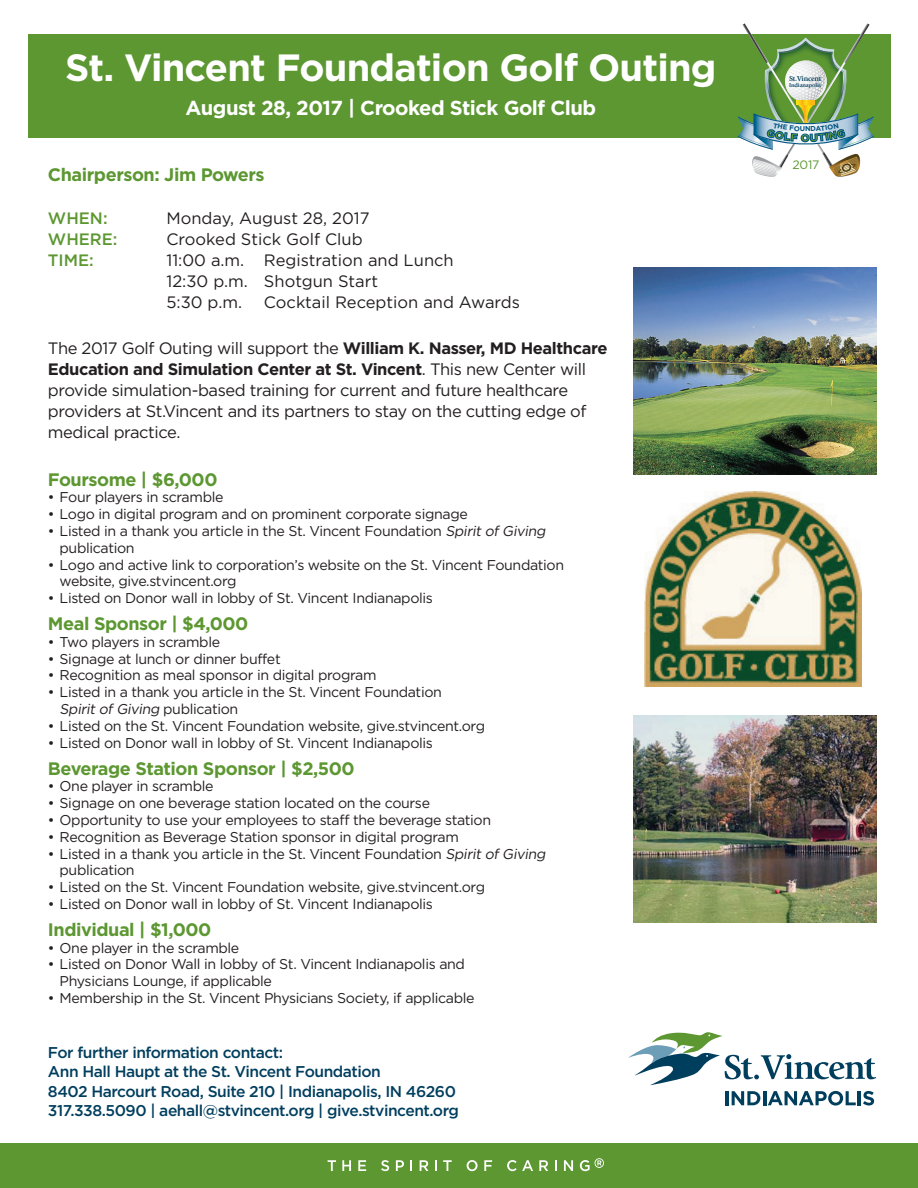
<style>
.page{position:relative;width:918px;height:1188px;background:#fff}
.page>*{position:absolute;margin:0;border:0;box-sizing:border-box;transform-origin:0 0}
.t1{font:700 37.95px "Gotham";letter-spacing:-.02em;color:#fff}
.t2{font:700 20.25px "Gotham";letter-spacing:-.025em;color:#fff}
.t3{font:700 18px "Gotham";letter-spacing:-.025em;color:#5c9731}
.t4{font:16.5px/21px "Gotham";letter-spacing:-.025em;color:#231f20}
.t5{font:16.5px/21px "Gotham";color:#231f20}
.t6{font:500 16.5px "Gotham";color:#5c9731}
.t7{font:500 15.6px/19.5px "Gotham";letter-spacing:-.03em;color:#003e5e}
.t8{font:14.25px/16.8px "Gotham";letter-spacing:-.025em;color:#231f20}
.t9{font:12.15px "Gotham";color:#5c9731}
.t10{font:900 10.65px "Gotham";color:#5c9731}
.t11{font:700 7.5px "Giovanni Std";letter-spacing:-.03em;color:#003e5e}
.t12{font:700 5.85px "Giovanni Std";letter-spacing:-.025em;color:#003e5e}
.s1{font-weight:700}
.s2{font-style:italic}
</style>
<div class="page">
<div style="left:1px;top:1143px;width:917px;height:45px;background:#5c9731"></div>
<svg style="left:328px;top:1160px;width:8px;height:11px"></svg>
<svg style="left:342px;top:1160px;width:9px;height:11px"></svg>
<svg style="left:358px;top:1160px;width:8px;height:11px"></svg>
<svg style="left:381px;top:1160px;width:8px;height:11px"></svg>
<svg style="left:396px;top:1160px;width:8px;height:11px"></svg>
<svg style="left:410px;top:1160px;width:2px;height:11px"></svg>
<svg style="left:420px;top:1160px;width:8px;height:11px"></svg>
<svg style="left:435px;top:1160px;width:2px;height:11px"></svg>
<svg style="left:443px;top:1160px;width:9px;height:11px"></svg>
<svg style="left:467px;top:1160px;width:11px;height:11px"></svg>
<svg style="left:484px;top:1160px;width:8px;height:11px"></svg>
<svg style="left:507px;top:1160px;width:26px;height:11px"></svg>
<svg style="left:539px;top:1160px;width:9px;height:11px"></svg>
<svg style="left:555px;top:1160px;width:2px;height:11px"></svg>
<svg style="left:564px;top:1160px;width:9px;height:11px"></svg>
<svg style="left:580px;top:1158px;width:24px;height:13px"></svg>
<div style="left:28px;top:35px;width:863px;height:103px;background:#5c9731"></div>
<svg style="left:628px;top:1032px;width:248px;height:53px"></svg>
<hr style="left:725px;top:1091px;width:3px;height:14px;background:#003e5e">
<svg style="left:732px;top:1091px;width:28px;height:14px"></svg>
<hr style="left:763px;top:1091px;width:3px;height:14px;background:#003e5e">
<svg style="left:768px;top:1091px;width:88px;height:15px"></svg>
<hr style="left:858px;top:1091px;width:3px;height:14px;background:#003e5e">
<svg style="left:863px;top:1091px;width:11px;height:15px"></svg>
<img style="left:634px;top:268px;width:242px;height:207px">
<img style="left:645px;top:492px;width:217px;height:195px">
<img style="left:634px;top:716px;width:242px;height:206px">
<svg style="left:738px;top:23px;width:136px;height:154px"></svg>
<h1 class="t1" style="left:65px;top:45px;width:653px">St. Vincent Foundation Golf Outing</h1>
<h2 class="t2" style="left:186px;top:96px;width:412px">August 28, 2017 | Crooked Stick Golf Club</h2>
<p class="t3" style="left:48px;top:164px;width:218px">Chairperson: Jim Powers</p>
<p class="t6" style="left:48px;top:209px;width:61px">WHEN:</p>
<p class="t5" style="left:166px;top:207px;width:205px">Monday, August 28, 2017</p>
<p class="t6" style="left:48px;top:230px;width:71px">WHERE:</p>
<p class="t5" style="left:166px;top:228px;width:198px">Crooked Stick Golf Club</p>
<p class="t6" style="left:48px;top:251px;width:47px">TIME:</p>
<p class="t5" style="left:166px;top:250px;width:289px">11:00 a.m. Registration and Lunch<br>12:30 p.m. Shotgun Start<br>5:30 p.m.</p>
<p class="t5" style="left:264px;top:292px;width:258px">Cocktail Reception and Awards</p>
<p class="t4" style="left:48px;top:337px;width:561px">The 2017 Golf Outing will support the <span class="s1">William K. Nasser, MD Healthcare Education and Simulation Center at St. Vincent</span>. This new Center will provide simulation-based training for current and future healthcare providers at St.Vincent and its partners to stay on the cutting edge of medical practice.</p>
<p class="t3" style="left:48px;top:469px;width:171px">Foursome | $6,000</p>
<p class="t8" style="left:48px;top:489px;width:177px">• Four players in scramble</p>
<p class="t8" style="left:48px;top:506px;width:421px">• Logo in digital program and on prominent corporate signage</p>
<p class="t8" style="left:60px;top:522px;width:490px;text-indent:-12px">• Listed in a thank you article in the St. Vincent Foundation <span class="s2">Spirit of Giving </span>publication</p>
<p class="t8" style="left:60px;top:556px;width:506px;text-indent:-12px">• Logo and active link to corporation’s website on the St. Vincent Foundation website, give.stvincent.org</p>
<p class="t8" style="left:48px;top:589px;width:387px">• Listed on Donor wall in lobby of St. Vincent Indianapolis</p>
<p class="t3" style="left:48px;top:613px;width:202px">Meal Sponsor | $4,000</p>
<p class="t8" style="left:48px;top:633px;width:174px">• Two players in scramble</p>
<p class="t8" style="left:48px;top:650px;width:234px">• Signage at lunch or dinner buffet</p>
<p class="t8" style="left:48px;top:667px;width:330px">• Recognition as meal sponsor in digital program</p>
<p class="t8" style="left:60px;top:684px;width:384px;text-indent:-12px">• Listed in a thank you article in the St. Vincent Foundation<br><span class="s2">Spirit of Giving</span> p u b l i ca t i o n</p>
<p class="t8" style="left:48px;top:717px;width:439px">• Listed on the St. Vincent Foundation website, give.stvincent.org</p>
<p class="t8" style="left:48px;top:734px;width:387px">• Listed on Donor wall in lobby of St. Vincent Indianapolis</p>
<p class="t3" style="left:48px;top:758px;width:308px">Beverage Station Sponsor | $2,500</p>
<p class="t8" style="left:48px;top:778px;width:167px">• One player in scramble</p>
<p class="t8" style="left:48px;top:795px;width:384px">• Signage on one beverage station located on the course</p>
<p class="t8" style="left:48px;top:811px;width:445px">• Opportunity to use your employees to staff the beverage station</p>
<p class="t8" style="left:48px;top:828px;width:413px">• Recognition as Beverage Station sponsor in digital program</p>
<p class="t8" style="left:60px;top:845px;width:490px;text-indent:-12px">• Listed in a thank you article in the St. Vincent Foundation <span class="s2">Spirit of Giving </span>publication</p>
<p class="t8" style="left:48px;top:878px;width:439px">• Listed on the St. Vincent Foundation website, give.stvincent.org</p>
<p class="t8" style="left:48px;top:895px;width:387px">• Listed on Donor wall in lobby of St. Vincent Indianapolis</p>
<p class="t3" style="left:48px;top:919px;width:165px">Individual | $1,000</p>
<p class="t8" style="left:48px;top:939px;width:193px">• One player in the scramble</p>
<p class="t8" style="left:60px;top:956px;width:407px;text-indent:-12px">• Listed on Donor Wall in lobby of St. Vincent Indianapolis and<br>Physicians Lounge, if applicable</p>
<p class="t8" style="left:48px;top:989px;width:428px">• Membership in the St. Vincent Physicians Society, if applicable</p>
<p class="t7" style="left:48px;top:1042px;width:412px">For further information contact:<br>Ann Hall Haupt at the St. Vincent Foundation<br>8402 Harcourt Road, Suite 210 | Indianapolis, IN 46260<br>317.338.5090 | aehall@stvincent.org | give.stvincent.org</p>
<p class="t11" style="left:789px;top:74px;width:34px">St.Vincent</p>
<p class="t12" style="left:789px;top:81px;width:34px">Indianapolis</p>
<p class="t10" style="left:801px;top:132px;width:10px">O</p>
<p class="t9" style="left:793px;top:158px;width:28px">2017</p>
</div>
